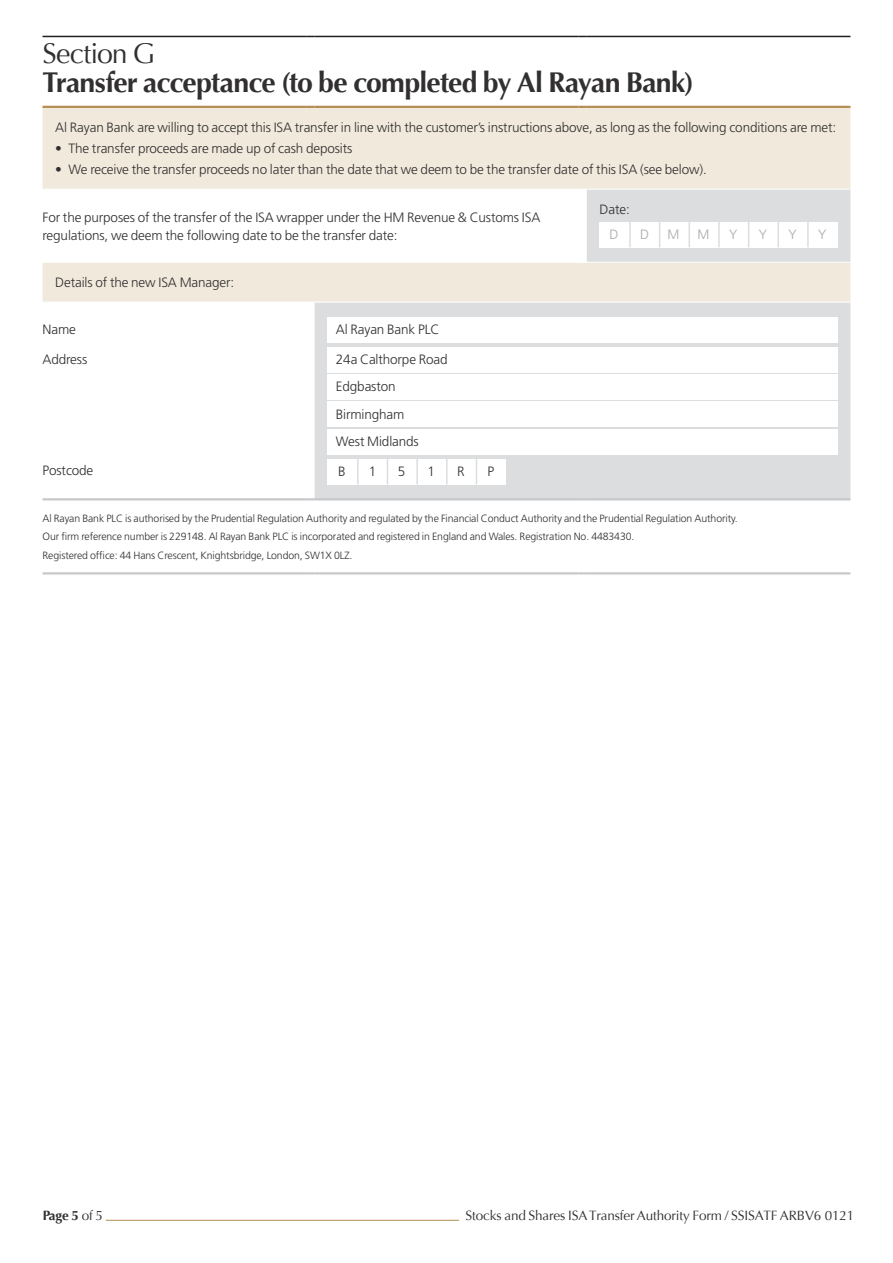
<style>
.page{position:relative;width:893px;height:1263px;background:#fff}
.page>*{position:absolute;margin:0;border:0;box-sizing:border-box;transform-origin:0 0}
.Section_name{font:700 28.5px/28.5px "Optima";letter-spacing:-.03em;color:#312f30}
.Answer{font:300 13.5px/18px "Frutiger";letter-spacing:-.01em;color:#312f30}
.Answer__boxed{font:300 13.5px "Frutiger";letter-spacing:-.01em;color:#312f30}
.Answer-2{font:13.5px "Optima";letter-spacing:-.01em;color:#312f30}
.Answer-3{font:700 13.5px "Optima";color:#312f30}
.Answer-4{font:300 13.5px "Frutiger";color:#a8a9ad}
.Boxes_9_18{font:300 13.5px "Frutiger";color:#312f30}
.Answer-5{font:300 10.5px "Frutiger";letter-spacing:-.01em;color:#312f30}
.s1{font-weight:400}
.s2{font-family:"Optima LT Std"}
</style>
<div class="page">
<hr style="left:106px;top:1220px;width:353px;height:1px;background:#b48f54">
<svg style="left:43px;top:108px;width:807px;height:194px;fill:#f1e9dc"></svg>
<svg style="left:315px;top:190px;width:535px;height:308px;fill:#dcdddf"></svg>
<hr style="left:43px;top:36px;width:263px;height:1px;background:#231f20">
<hr style="left:315px;top:36px;width:263px;height:1px;background:#231f20">
<hr style="left:587px;top:36px;width:263px;height:1px;background:#231f20">
<hr style="left:43px;top:106px;width:263px;height:2px;background:#b48f54">
<svg style="left:306px;top:106px;width:9px;height:2px"></svg>
<hr style="left:315px;top:106px;width:263px;height:2px;background:#b48f54">
<svg style="left:578px;top:106px;width:9px;height:2px"></svg>
<hr style="left:587px;top:106px;width:263px;height:2px;background:#b48f54">
<hr style="left:43px;top:262px;width:263px;height:1px;background:#fff">
<hr style="left:315px;top:262px;width:263px;height:1px;background:#fff">
<hr style="left:587px;top:262px;width:263px;height:1px;background:#fff">
<hr style="left:43px;top:498px;width:263px;height:2px;background:#c7c8ca">
<svg style="left:306px;top:498px;width:9px;height:2px"></svg>
<hr style="left:315px;top:498px;width:263px;height:2px;background:#c7c8ca">
<svg style="left:578px;top:498px;width:9px;height:2px"></svg>
<hr style="left:587px;top:498px;width:263px;height:2px;background:#c7c8ca">
<hr style="left:43px;top:572px;width:263px;height:2px;background:#c7c8ca">
<svg style="left:306px;top:572px;width:9px;height:2px"></svg>
<hr style="left:315px;top:572px;width:263px;height:2px;background:#c7c8ca">
<svg style="left:578px;top:572px;width:9px;height:2px"></svg>
<hr style="left:587px;top:572px;width:263px;height:2px;background:#c7c8ca">
<hr style="left:43px;top:189px;width:263px;height:1px;background:#fff">
<hr style="left:315px;top:189px;width:263px;height:1px;background:#fff">
<hr style="left:587px;top:189px;width:263px;height:1px;background:#fff">
<hr style="left:315px;top:302px;width:263px;height:1px;background:#fff">
<hr style="left:587px;top:302px;width:263px;height:1px;background:#fff">
<div style="left:600px;top:222px;width:238px;height:25px;background:#fff"></div>
<hr style="left:629px;top:222px;width:2px;height:25px;background:#dcdddf">
<svg style="left:659px;top:222px;width:1px;height:25px"></svg>
<hr style="left:688px;top:222px;width:2px;height:25px;background:#dcdddf">
<hr style="left:718px;top:222px;width:2px;height:25px;background:#dcdddf">
<svg style="left:748px;top:222px;width:1px;height:25px"></svg>
<hr style="left:777px;top:222px;width:2px;height:25px;background:#dcdddf">
<hr style="left:807px;top:222px;width:2px;height:25px;background:#dcdddf">
<div style="left:327px;top:317px;width:511px;height:25px;background:#fff"></div>
<div style="left:327px;top:347px;width:511px;height:26px;background:#fff"></div>
<div style="left:327px;top:374px;width:511px;height:26px;background:#fff"></div>
<div style="left:327px;top:402px;width:511px;height:25px;background:#fff"></div>
<div style="left:327px;top:429px;width:511px;height:25px;background:#fff"></div>
<div style="left:327px;top:459px;width:179px;height:25px;background:#fff"></div>
<hr style="left:357px;top:459px;width:2px;height:25px;background:#dcdddf">
<svg style="left:387px;top:459px;width:1px;height:25px"></svg>
<hr style="left:416px;top:459px;width:2px;height:25px;background:#dcdddf">
<hr style="left:446px;top:459px;width:2px;height:25px;background:#dcdddf">
<svg style="left:476px;top:459px;width:1px;height:25px"></svg>
<p class="Section_name" style="left:43px;top:40px;width:653px"><span class="s1">Section G<br></span>Transfer acceptance (to be completed by Al Rayan Bank)</p>
<p class="Answer" style="left:55px;top:118px;width:782px">Al Rayan Bank are willing to accept this ISA transfer in line with the customer’s instructions above, as long as the following conditions are met:</p>
<p class="Answer" style="left:55px;top:140px;width:299px">• The transfer proceeds are made up of cash deposits</p>
<p class="Answer" style="left:55px;top:161px;width:653px">• We receive the transfer proceeds no later than the date that we deem to be the transfer date of this ISA (see below).</p>
<p class="Answer" style="left:43px;top:208px;width:499px">For the purposes of the transfer of the ISA wrapper under the HM Revenue &amp; Customs ISA regulations, we deem the following date to be the transfer date:</p>
<p class="Boxes_9_18" style="left:600px;top:202px;width:32px">Date:</p>
<p class="Answer-4" style="left:609px;top:226px;width:11px">D</p>
<p class="Answer-4" style="left:640px;top:226px;width:11px">D</p>
<p class="Answer-4" style="left:668px;top:226px;width:14px">M</p>
<p class="Answer-4" style="left:697px;top:226px;width:14px">M</p>
<p class="Answer-4" style="left:729px;top:226px;width:10px">Y</p>
<p class="Answer-4" style="left:759px;top:226px;width:10px">Y</p>
<p class="Answer-4" style="left:788px;top:226px;width:10px">Y</p>
<p class="Answer-4" style="left:818px;top:226px;width:10px">Y</p>
<p class="Answer" style="left:55px;top:274px;width:180px">Details of the new ISA Manager:</p>
<p class="Answer" style="left:43px;top:320px;width:35px">Name</p>
<p class="Answer" style="left:43px;top:350px;width:46px">Address</p>
<p class="Answer__boxed" style="left:336px;top:322px;width:105px">Al Rayan Bank PLC</p>
<p class="Answer__boxed" style="left:336px;top:352px;width:113px">24a Calthorpe Road</p>
<p class="Answer__boxed" style="left:336px;top:379px;width:61px">Edgbaston</p>
<p class="Answer__boxed" style="left:336px;top:406px;width:70px">Birmingham</p>
<p class="Answer__boxed" style="left:336px;top:433px;width:84px">West Midlands</p>
<p class="Answer" style="left:338px;top:462px;width:9px">B</p>
<p class="Answer" style="left:369px;top:462px;width:9px">1</p>
<p class="Answer" style="left:398px;top:462px;width:9px">5</p>
<p class="Answer" style="left:427px;top:462px;width:9px">1</p>
<p class="Answer" style="left:457px;top:462px;width:9px">R</p>
<p class="Answer" style="left:487px;top:462px;width:8px">P</p>
<p class="Answer-5" style="left:43px;top:512px;width:697px">Al Rayan Bank PLC is authorised by the Prudential Regulation Authority and regulated by the Financial Conduct Authority and the Prudential Regulation Authority.</p>
<p class="Answer-5" style="left:43px;top:531px;width:593px">Our firm reference number is 229148. Al Rayan Bank PLC is incorporated and registered in England and Wales. Registration No. 4483430.</p>
<p class="Answer-5" style="left:43px;top:549px;width:311px">Registered office: 44 Hans Crescent, Knightsbridge, London, SW1X 0LZ.</p>
<p class="Answer" style="left:43px;top:462px;width:52px">Postcode</p>
<p class="Answer-3" style="left:43px;top:1208px;width:62px">Page 5 <span class="s1">of 5</span></p>
<p class="Answer-2" style="left:466px;top:1208px;width:390px">Stocks and Shares ISATransfer Authority Form / SSISATF <span class="s2">ARBV6 0121</span></p>
</div>
